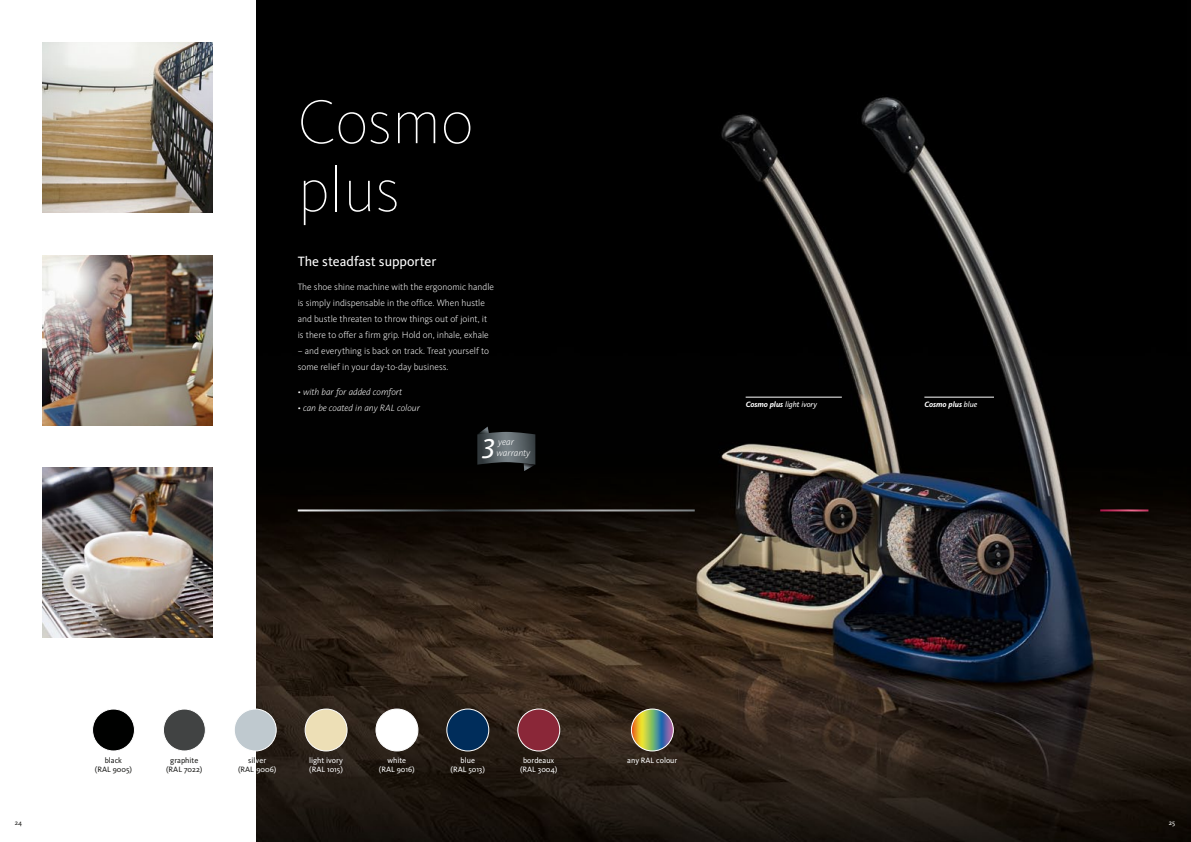
<style>
.page{position:relative;width:1191px;height:842px;background:#fff}
.page>*{position:absolute;margin:0;border:0;box-sizing:border-box;transform-origin:0 0}
.t1{font:100 64px/68px "Kievit OT";color:#fff}
.t2{font:italic 28.2px "Kievit OT";color:#fff}
.t3{font:14px "Kievit OT";color:#fff}
.t4{font:italic 300 9.7px "Kievit OT";color:#fff}
.t5{font:300 9.5px/16px "Kievit OT";color:#fff}
.t6{font:italic 300 9.5px "Kievit OT";color:#fff}
.t7{font:8px/9px "Kievit OT";color:#fff;text-align:center}
.t8{font:8px/9px "Kievit OT";color:#1a1a18;text-align:center}
.t9{font:italic 8px "Kievit OT";color:#fff}
.t10{font:italic 700 8px "Kievit OT";color:#fff}
.t11{font:7px "Kievit OT";color:#1a1a18}
.t12{font:7px "Kievit OT";color:#fff}
.s1{font-weight:700}
.s2{font-weight:400}
.s3{color:#1a1a18}
</style>
<div class="page">
<img style="left:256px;top:0;width:935px;height:842px">
<img style="left:43px;top:43px;width:170px;height:170px">
<img style="left:43px;top:255px;width:170px;height:170px">
<img style="left:43px;top:468px;width:170px;height:170px">
<hr style="left:298px;top:509px;width:396px;height:2px;background:#fff">
<hr style="left:1100px;top:509px;width:48px;height:2px;background:#fff">
<div style="left:93px;top:709px;width:41px;height:42px;background:#000100;border-radius:50%"></div>
<div style="left:92px;top:709px;width:43px;height:42px;border:1px solid #fff;border-radius:50%"></div>
<div style="left:163px;top:709px;width:42px;height:42px;background:#414343;border-radius:50%"></div>
<div style="left:163px;top:709px;width:43px;height:42px;border:1px solid #fff;border-radius:50%"></div>
<div style="left:234px;top:709px;width:42px;height:42px;background:#bfc9cf;border-radius:50%"></div>
<div style="left:234px;top:709px;width:42px;height:42px;border:1px solid #fff;border-radius:50%"></div>
<div style="left:305px;top:709px;width:42px;height:42px;background:#eddfb6;border-radius:50%"></div>
<div style="left:305px;top:709px;width:42px;height:42px;border:1px solid #fff;border-radius:50%"></div>
<div style="left:376px;top:709px;width:42px;height:42px;background:#fff;border-radius:50%"></div>
<div style="left:376px;top:709px;width:42px;height:42px;border:1px solid #fff;border-radius:50%"></div>
<div style="left:447px;top:709px;width:42px;height:42px;background:#002d5b;border-radius:50%"></div>
<div style="left:446px;top:709px;width:43px;height:42px;border:1px solid #fff;border-radius:50%"></div>
<div style="left:518px;top:709px;width:42px;height:42px;background:#8a2738;border-radius:50%"></div>
<div style="left:517px;top:709px;width:43px;height:42px;border:1px solid #fff;border-radius:50%"></div>
<img style="left:631px;top:709px;width:42px;height:42px;border-radius:21px">
<div style="left:631px;top:709px;width:42px;height:42px;border:1px solid #fff;border-radius:50%"></div>
<hr style="left:745px;top:397px;width:97px;height:1px;background:#fff">
<hr style="left:924px;top:397px;width:70px;height:1px;background:#fff">
<svg style="left:477px;top:427px;width:58px;height:44px;background:#3d4346"></svg>
<h1 class="t1" style="left:298px;top:87px;width:177px">Cosmo plus</h1>
<h3 class="t3" style="left:298px;top:253px;width:140px">The steadfast supporter</h3>
<p class="t5" style="left:298px;top:279px;width:198px">The shoe shine machine with the ergonomic handle is simply indispensable in the office. When hustle and bustle threaten to throw things out of joint, it is there to offer a firm grip. Hold on, inhale, exhale</p>
<p class="t5" style="left:298px;top:343px;width:193px">– and everything is back on track. Treat yourself to some relief in your day-to-day business.</p>
<p class="t6" style="left:298px;top:386px;width:106px">• with bar for added comfort</p>
<p class="t6" style="left:298px;top:402px;width:124px">• can be coated in any RAL colour</p>
<h2 class="t2" style="left:482px;top:431px;width:14px">3</h2>
<p class="t4" style="left:496px;top:447px;width:35px">warranty</p>
<p class="t4" style="left:498px;top:436px;width:17px">year</p>
<p class="t9" style="left:745px;top:400px;width:73px"><span class="s1">Cosmo plus</span> light ivory</p>
<p class="t10" style="left:924px;top:400px;width:54px">Cosmo plus <span class="s2">blue</span></p>
<p class="t8" style="left:95px;top:756px;width:39px">black<br>(RAL 9005)</p>
<p class="t8" style="left:166px;top:756px;width:38px">graphite (RAL 7022)</p>
<p class="t7" style="left:238px;top:756px;width:40px"><span class="s3">sil</span>ver<br><span class="s3">(RAL</span> 9006)</p>
<p class="t7" style="left:309px;top:756px;width:35px;text-align:left">light ivory (RAL 1015)</p>
<p class="t7" style="left:379px;top:756px;width:37px">white (RAL 9016)</p>
<p class="t7" style="left:450px;top:756px;width:36px">blue<br>(RAL 5013)</p>
<p class="t7" style="left:520px;top:756px;width:39px">bordeaux (RAL 3004)</p>
<p class="t7" style="left:627px;top:756px;width:52px">any RAL colour</p>
<p class="t11" style="left:15px;top:818px;width:9px">24</p>
<p class="t12" style="left:1168px;top:818px;width:8px">25</p>
</div>
